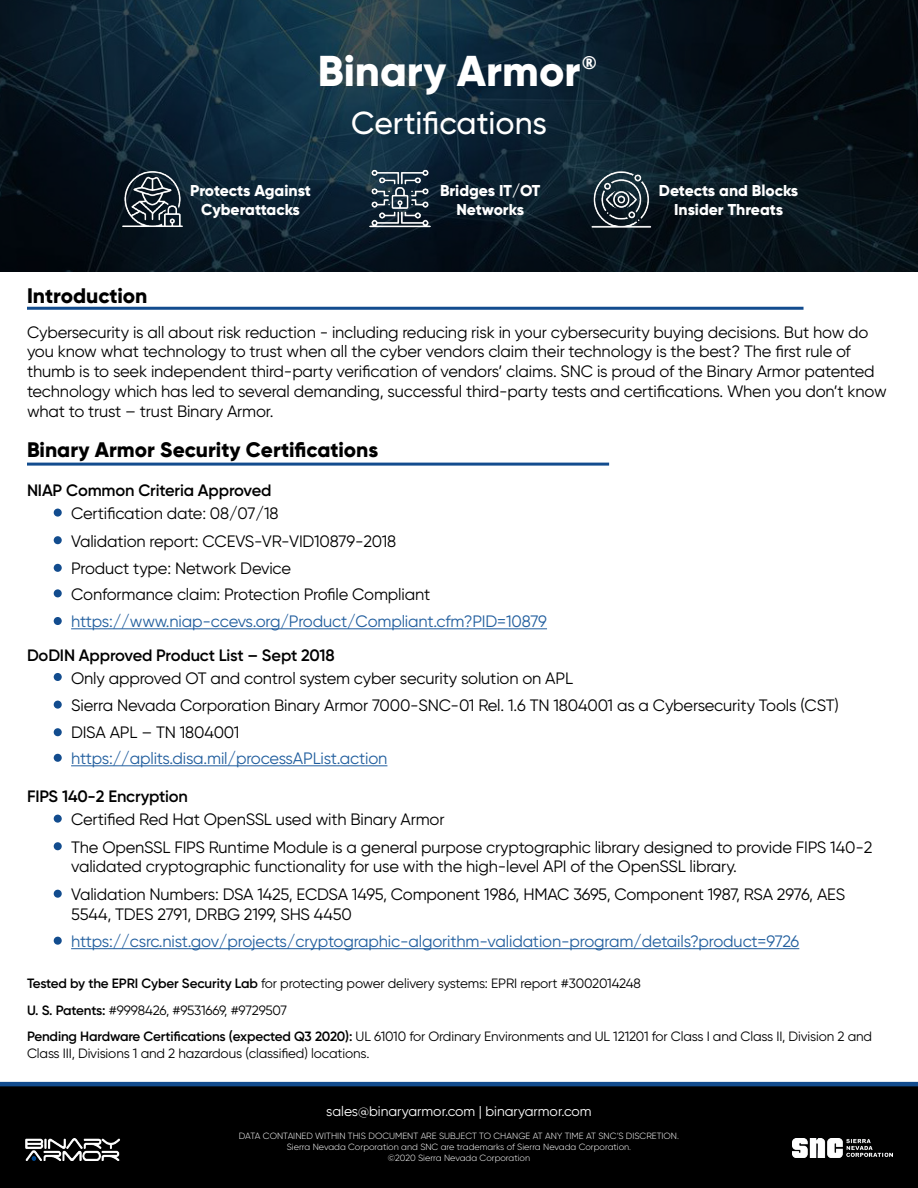
<style>
.page{position:relative;width:918px;height:1188px;background:#fff}
.page>*{position:absolute;margin:0;border:0;box-sizing:border-box;transform-origin:0 0}
.t1{font:800 43.05px "Gilroy";color:#fff}
.t2{font:500 31.8px "Gilroy";color:#fff}
.t3{font:800 21px "Gilroy";color:#000}
.t4{font:700 18.15px "Open Sans";color:#fff}
.t5{font:16.5px/19.8px "Gilroy";letter-spacing:-.01em;color:#000}
.t6{font:16.5px "Gilroy";letter-spacing:-.01em;color:#215e9e}
.t7{font:600 16.5px "Gilroy";letter-spacing:-.01em;color:#000}
.t8{font:800 15.75px/18.9px "Gilroy";color:#fff;text-align:center}
.t9{font:13.8px "Gilroy";color:#fff}
.t10{font:13.5px/26.5px "Gilroy";letter-spacing:-.01em;color:#000}
.t11{font:300 9px/10.8px "Gilroy";color:#fff;text-align:center}
.s1{font-weight:600}
</style>
<div class="page">
<hr style="left:27px;top:463px;width:582px;height:3px;background:#124c8e">
<svg style="left:0;top:0;width:918px;height:272px;background:#0b1d29"></svg>
<hr style="left:71px;top:765px;width:316px;height:1px;background:#215e9e">
<hr style="left:71px;top:948px;width:728px;height:1px;background:#215e9e">
<hr style="left:71px;top:628px;width:476px;height:1px;background:#215e9e">
<hr style="left:27px;top:307px;width:777px;height:3px;background:#124c8e">
<div style="left:0;top:1085px;width:918px;height:103px;background:#000"></div>
<hr style="left:0;top:1082px;width:918px;height:4px;background:#124c8e">
<img style="left:26px;top:1139px;width:94px;height:22px">
<img style="left:793px;top:1139px;width:99px;height:19px">
<div style="left:54px;top:509px;width:8px;height:8px;background:#124c8e;border-radius:50%"></div>
<div style="left:54px;top:673px;width:8px;height:8px;background:#124c8e;border-radius:50%"></div>
<div style="left:54px;top:815px;width:8px;height:8px;background:#124c8e;border-radius:50%"></div>
<div style="left:54px;top:536px;width:8px;height:8px;background:#124c8e;border-radius:50%"></div>
<div style="left:54px;top:701px;width:8px;height:8px;background:#124c8e;border-radius:50%"></div>
<div style="left:54px;top:842px;width:8px;height:8px;background:#124c8e;border-radius:50%"></div>
<div style="left:54px;top:589px;width:8px;height:8px;background:#124c8e;border-radius:50%"></div>
<div style="left:54px;top:754px;width:8px;height:8px;background:#124c8e;border-radius:50%"></div>
<div style="left:54px;top:937px;width:8px;height:8px;background:#124c8e;border-radius:50%"></div>
<div style="left:54px;top:564px;width:8px;height:8px;background:#124c8e;border-radius:50%"></div>
<div style="left:54px;top:728px;width:8px;height:8px;background:#124c8e;border-radius:50%"></div>
<div style="left:54px;top:890px;width:8px;height:8px;background:#124c8e;border-radius:50%"></div>
<div style="left:54px;top:617px;width:8px;height:8px;background:#124c8e;border-radius:50%"></div>
<img style="left:120px;top:167px;width:64px;height:64px">
<img style="left:589px;top:167px;width:65px;height:63px">
<img style="left:368px;top:166px;width:64px;height:64px">
<h1 class="t1" style="left:318px;top:44px;width:264px">Binary Armor</h1>
<h2 class="t2" style="left:351px;top:104px;width:198px">Certifications</h2>
<p class="t4" style="left:582px;top:50px;width:17px">®</p>
<p class="t8" style="left:190px;top:181px;width:122px">Protects Against<br>Cyberattacks</p>
<p class="t8" style="left:440px;top:181px;width:102px">Bridges IT/OT<br>Networks</p>
<p class="t8" style="left:659px;top:181px;width:141px">Detects and Blocks<br>Insider Threats</p>
<p class="t3" style="left:27px;top:282px;width:122px">Introduction</p>
<p class="t5" style="left:27px;top:322px;width:861px">Cybersecurity is all about risk reduction - including reducing risk in your cybersecurity buying decisions. But how do you know what technology to trust when all the cyber vendors claim their technology is the best? The first rule of thumb is to seek independent third-party verification of vendors’ claims. SNC is proud of the Binary Armor patented technology which has led to several demanding, successful third-party tests and certifications. When you don’t know what to trust – trust Binary Armor.</p>
<p class="t3" style="left:27px;top:437px;width:353px">Binary Armor Security Certifications</p>
<p class="t7" style="left:27px;top:480px;width:246px">NIAP Common Criteria Approved</p>
<p class="t5" style="left:71px;top:503px;width:209px">Certification date: 08/07/18</p>
<p class="t5" style="left:71px;top:531px;width:327px">Validation report: CCEVS-VR-VID10879-2018</p>
<p class="t5" style="left:71px;top:558px;width:222px">Product type: Network Device</p>
<p class="t5" style="left:71px;top:584px;width:361px">Conformance claim: Protection Profile Compliant</p>
<p class="t6" style="left:71px;top:611px;width:477px">https://www.niap-ccevs.org/Product/Compliant.cfm?PID=10879</p>
<p class="t7" style="left:27px;top:645px;width:309px">DoDIN Approved Product List – Sept 2018</p>
<p class="t5" style="left:71px;top:668px;width:503px">Only approved OT and control system cyber security solution on APL</p>
<p class="t5" style="left:71px;top:695px;width:769px">Sierra Nevada Corporation Binary Armor 7000-SNC-01 Rel. 1.6 TN 1804001 as a Cybersecurity Tools (CST)</p>
<p class="t5" style="left:71px;top:723px;width:170px">DISA APL – TN 1804001</p>
<p class="t6" style="left:71px;top:748px;width:318px">https://aplits.disa.mil/processAPList.action</p>
<p class="t7" style="left:27px;top:786px;width:163px">FIPS 140-2 Encryption</p>
<p class="t5" style="left:71px;top:809px;width:375px">Certified Red Hat OpenSSL used with Binary Armor</p>
<p class="t5" style="left:71px;top:837px;width:803px">The OpenSSL FIPS Runtime Module is a general purpose cryptographic library designed to provide FIPS 140-2 validated cryptographic functionality for use with the high-level API of the OpenSSL library.</p>
<p class="t5" style="left:71px;top:884px;width:776px">Validation Numbers: DSA 1425, ECDSA 1495, Component 1986, HMAC 3695, Component 1987, RSA 2976, AES<br>5544, TDES 2791, DRBG 2199, SHS 4450</p>
<p class="t6" style="left:71px;top:931px;width:730px">https://csrc.nist.gov/projects/cryptographic-algorithm-validation-program/details?product=9726</p>
<p class="t10" style="left:27px;top:970px;width:847px"><span class="s1">Tested by the EPRI Cyber Security Lab</span> for protecting power delivery systems: EPRI report #3002014248<br><span class="s1">U. S. Patents:</span> #9998426, #9531669, #9729507<br><span class="s1">Pending Hardware Certifications (expected Q3 2020):</span> UL 61010 for Ordinary Environments and UL 121201 for Class I and Class II, Division 2 and</p>
<p class="t10" style="left:27px;top:1039px;width:344px">Class III, Divisions 1 and 2 hazardous (classified) locations.</p>
<p class="t9" style="left:326px;top:1103px;width:267px">sales@binaryarmor.com | binaryarmor.com</p>
<p class="t11" style="left:239px;top:1130px;width:442px">DATA CONTAINED WITHIN THIS DOCUMENT ARE SUBJECT TO CHANGE AT ANY TIME AT SNC’S DISCRETION.<br>Sierra Nevada Corporation and SNC are trademarks of Sierra Nevada Corporation.<br>©2020 Sierra Nevada Corporation</p>
</div>
